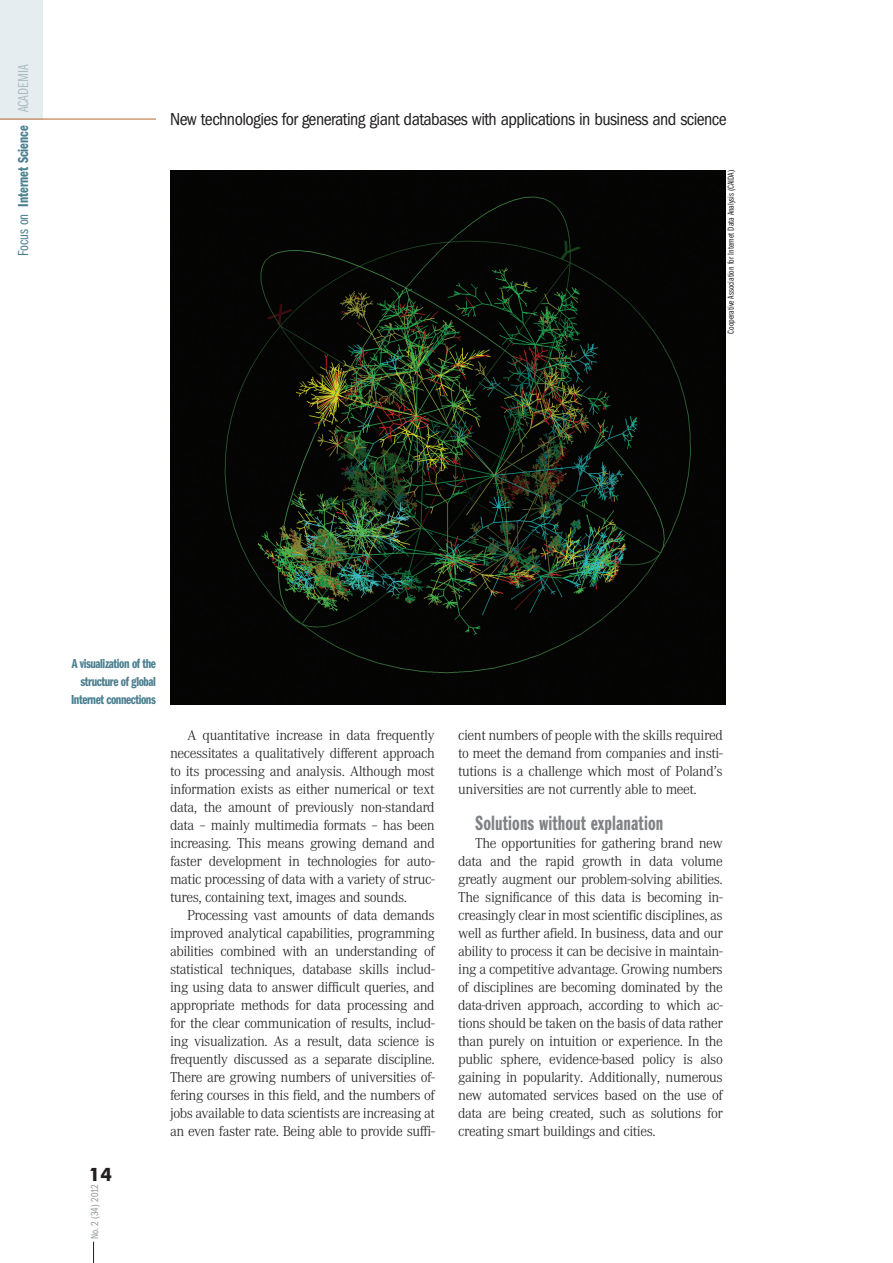
<style>
.page{position:relative;width:893px;height:1263px;background:#fff}
.page>*{position:absolute;margin:0;border:0;box-sizing:border-box;transform-origin:0 0}
.t1{font:18px "Franklin Gothic Pl Book Cd";letter-spacing:-.03em;color:#231f20}
.tekst{font:18px "Frank Goth X Cn PL";letter-spacing:.005em;color:#808285}
.pagina{font:700 18px "Futura PL";color:#231f20}
.tekst-2{font:300 15px/18px "Corporate ATEE";letter-spacing:-.03em;color:#231f20;text-align:justify}
.balkon_panorama{font:15px "Franklin Gothic Pl Demi Cmpr";color:#4b7f8f}
.foto_podpis{font:13.5px/18px "Franklin Gothic Pl Demi Cmpr";letter-spacing:-.03em;color:#4b7f8f;text-align:right}
.pagina_numer_academi{font:10.5px "Franklin Gothic Pl Book Cmpr";color:#939598}
.foto_copyrite{font:9px "Franklin Gothic Pl Book Cmpr";color:#231f20}
.s1{font-family:"Franklin Gothic Pl Book Cmpr"}
.s2{font-family:"Franklin Gothic Pl Book Cmpr";color:#abbdc1}
</style>
<div class="page">
<svg style="left:93px;top:1242px;width:1px;height:21px"></svg>
<div style="left:0;top:0;width:43px;height:119px;background:#e6edf0"></div>
<hr style="left:0;top:119px;width:156px;height:1px;background:#b96730">
<img style="left:170px;top:170px;width:555px;height:535px">
<p class="balkon_panorama" style="left:15px;top:256px;width:193px;rotate:-90deg"><span class="s1">Focus on</span> Internet Science <span class="s2">ACADEMIA</span></p>
<p class="t1" style="left:170px;top:109px;width:558px">New technologies for generating giant databases with applications in business and science</p>
<p class="foto_copyrite" style="left:726px;top:334px;width:165px;rotate:-90deg">Cooperative Association for Internet Data Analysis (CAIDA)</p>
<p class="foto_podpis" style="left:71px;top:654px;width:86px">A visualization of the structure of global<br>Internet connections</p>
<p class="pagina" style="left:89px;top:1163px;width:25px">14</p>
<p class="pagina_numer_academi" style="left:89px;top:1239px;width:56px;rotate:-90deg">No. 2 (34) 2012</p>
<p class="tekst-2" style="left:170px;top:726px;width:266px;text-indent:17px">A quantitative increase in data frequently necessitates a qualitatively different approach to its processing and analysis. Although most information exists as either numerical or text data, the amount of previously non-standard data – mainly multimedia formats – has been increasing. This means growing demand and faster development in technologies for auto&shy;matic processing of data with a variety of struc&shy;tures, containing text, images and sounds.</p>
<p class="tekst-2" style="left:170px;top:906px;width:266px;text-indent:17px">Processing vast amounts of data demands improved analytical capabilities, programming abilities combined with an understanding of statistical techniques, database skills includ&shy;ing using data to answer difficult queries, and appropriate methods for data processing and for the clear communication of results, includ&shy;ing visualization. As a result, data science is frequently discussed as a separate discipline.<br>There are growing numbers of universities of&shy;fering courses in this field, and the numbers of jobs available to data scientists are increasing at an even faster rate. Being able to provide suffi-</p>
<p class="tekst-2" style="left:458px;top:726px;width:266px">cient numbers of people with the skills required to meet the demand from companies and insti&shy;tutions is a challenge which most of Poland’s universities are not currently able to meet.</p>
<p class="tekst" style="left:475px;top:811px;width:190px">Solutions without explanation</p>
<p class="tekst-2" style="left:458px;top:834px;width:266px;text-indent:17px">The opportunities for gathering brand new data and the rapid growth in data volume greatly augment our problem-solving abilities.<br>The significance of this data is becoming in&shy;creasingly clear in most scientific disciplines, as well as further afield. In business, data and our ability to process it can be decisive in maintain&shy;ing a competitive advantage. Growing numbers of disciplines are becoming dominated by the data-driven approach, according to which ac&shy;tions should be taken on the basis of data rather than purely on intuition or experience. In the public sphere, evidence-based policy is also gaining in popularity. Additionally, numerous new automated services based on the use of data are being created, such as solutions for creating smart buildings and cities.</p>
</div>
